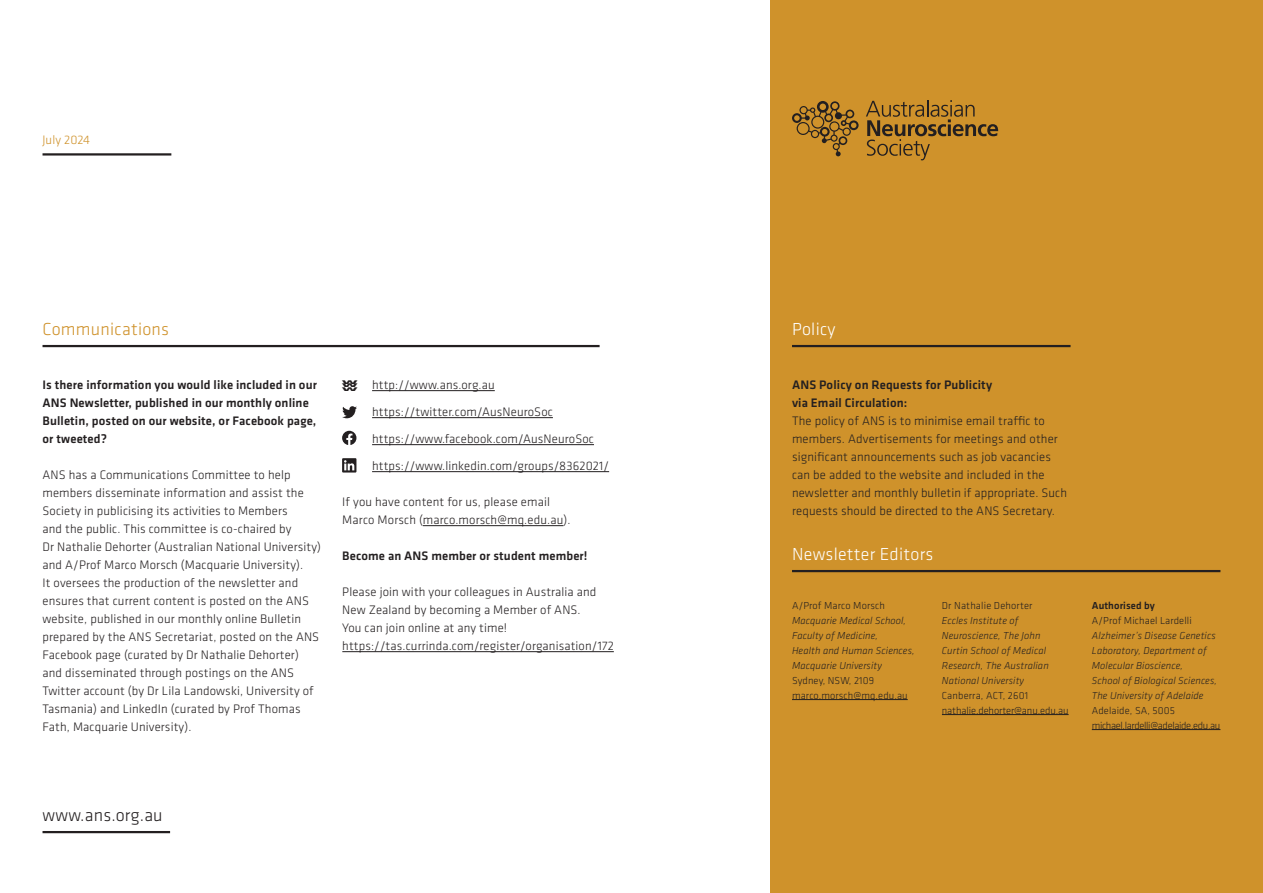
<style>
.page{position:relative;width:1263px;height:893px;background:#fff}
.page>*{position:absolute;margin:0;border:0;box-sizing:border-box;transform-origin:0 0}
.t1{font:300 18px "Klavika Basic";letter-spacing:.015em;color:#fff}
.t2{font:300 18px "Klavika Basic";letter-spacing:.015em;color:#cf922b}
.t3{font:300 18px "Klavika Basic";letter-spacing:.01em;color:#231f20}
.ANS_body{font:300 12.75px/18px "Klavika Basic";letter-spacing:.01em;color:#231f20}
.ANS_body-2{font:500 12.75px/18px "Klavika Basic";letter-spacing:.01em;color:#231f20}
.t4{font:300 12.75px "Klavika Basic";letter-spacing:.01em;color:#cf922b}
.ANS_caption{font:italic 300 10.5px/15px "Klavika Basic";letter-spacing:.01em;color:#231f20}
.ANS_caption-2{font:300 10.5px "Klavika Basic";letter-spacing:-.035em;color:#231f20}
.ANS_caption-3{font:300 10.5px "Klavika Basic";letter-spacing:-.01em;color:#231f20}
.ANS_caption-4{font:300 10.5px "Klavika Basic";letter-spacing:.015em;color:#231f20}
.ANS_caption-5{font:300 10.5px "Klavika Basic";letter-spacing:.01em;color:#231f20}
.ANS_caption-6{font:500 10.5px "Klavika Basic";letter-spacing:.01em;color:#231f20}
.ANS_caption-7{font:900 5.25px/3.8px "Universo";color:#231f20;scale:2.4 1}
.s1{font-style:normal}
</style>
<div class="page">
<hr style="left:43px;top:153px;width:128px;height:3px;background:#231f20">
<div style="left:771px;top:0;width:492px;height:893px;background:#cf922b"></div>
<hr style="left:792px;top:345px;width:278px;height:2px;background:#231f20">
<hr style="left:43px;top:345px;width:557px;height:2px;background:#231f20">
<hr style="left:43px;top:831px;width:127px;height:2px;background:#231f20">
<hr style="left:372px;top:390px;width:123px;height:1px;background:#231f20">
<hr style="left:372px;top:417px;width:181px;height:1px;background:#231f20">
<hr style="left:372px;top:444px;width:222px;height:1px;background:#231f20">
<hr style="left:372px;top:471px;width:237px;height:1px;background:#231f20">
<hr style="left:423px;top:525px;width:140px;height:1px;background:#231f20">
<hr style="left:342px;top:651px;width:272px;height:1px;background:#231f20">
<svg style="left:866px;top:100px;width:132px;height:60px"></svg>
<svg style="left:792px;top:101px;width:66px;height:55px"></svg>
<hr style="left:792px;top:570px;width:428px;height:2px;background:#231f20">
<hr style="left:792px;top:699px;width:116px;height:1px;background:#231f20">
<hr style="left:942px;top:714px;width:126px;height:1px;background:#231f20">
<hr style="left:1092px;top:729px;width:128px;height:1px;background:#231f20">
<svg style="left:342px;top:431px;width:14px;height:14px"></svg>
<svg style="left:342px;top:406px;width:15px;height:12px"></svg>
<svg style="left:342px;top:458px;width:14px;height:15px"></svg>
<p class="t4" style="left:43px;top:132px;width:49px">July 2024</p>
<p class="t2" style="left:43px;top:319px;width:128px">Communications</p>
<p class="ANS_body-2" style="left:43px;top:376px;width:276px">Is there information you would like included in our ANS Newsletter, published in our monthly online Bulletin, posted on our website, or Facebook page, or tweeted?</p>
<p class="ANS_body" style="left:43px;top:466px;width:280px">ANS has a Communications Committee to help members disseminate information and assist the Society in publicising its activities to Members<br>and the public. This committee is co-chaired by<br>Dr Nathalie Dehorter (Australian National University) and A/Prof Marco Morsch (Macquarie University).<br>It oversees the production of the newsletter and ensures that current content is posted on the ANS website, published in our monthly online Bulletin prepared by the ANS Secretariat, posted on the ANS Facebook page (curated by Dr Nathalie Dehorter) and disseminated through postings on the ANS Twitter account (by Dr Lila Landowski, University of Tasmania) and LinkedIn (curated by Prof Thomas Fath, Macquarie University).</p>
<p class="ANS_caption-7" style="left:342px;top:380px;width:8px">W</p>
<p class="ANS_caption-7" style="left:342px;top:383px;width:8px">W<br>W</p>
<p class="ANS_body" style="left:372px;top:376px;width:124px">http://www.ans.org.au</p>
<p class="ANS_body" style="left:372px;top:403px;width:182px">https://twitter.com/AusNeuroSoc</p>
<p class="ANS_body" style="left:372px;top:430px;width:223px">https://www.facebook.com/AusNeuroSoc</p>
<p class="ANS_body" style="left:372px;top:457px;width:239px">https://www.linkedin.com/groups/8362021/</p>
<p class="ANS_body" style="left:342px;top:493px;width:230px">If you have content for us, please email<br>Marco Morsch (marco.morsch@mq.edu.au).</p>
<p class="ANS_body-2" style="left:342px;top:547px;width:247px">Become an ANS member or student member!</p>
<p class="ANS_body" style="left:342px;top:583px;width:273px">Please join with your colleagues in Australia and New Zealand by becoming a Member of ANS.<br>You can join online at any time! https://tas.currinda.com/register/organisation/172</p>
<p class="t3" style="left:43px;top:805px;width:122px">www.ans.org.au</p>
<p class="t1" style="left:792px;top:319px;width:45px">Policy</p>
<p class="ANS_body-2" style="left:792px;top:376px;width:202px">ANS Policy on Requests for Publicity via Email Circulation:</p>
<p class="ANS_body" style="left:792px;top:412px;width:276px">The policy of ANS is to minimise email traffic to members. Advertisements for meetings and other significant announcements such as job vacancies can be added to the website and included in the newsletter and monthly bulletin if appropriate. Such requests should be directed to the ANS Secretary.</p>
<p class="t1" style="left:792px;top:544px;width:143px">Newsletter Editors</p>
<p class="ANS_caption" style="left:792px;top:597px;width:124px"><span class="s1">A/Prof Marco Morsch<br></span>Macquarie Medical School,<br>Faculty of Medicine,<br>Health and Human Sciences,<br>Macquarie University<br><span class="s1">Sydney, NSW, 2109 marco.morsch@mq.edu.au</span></p>
<p class="ANS_caption-4" style="left:942px;top:599px;width:92px">Dr Nathalie Dehorter</p>
<p class="ANS_caption" style="left:942px;top:612px;width:108px">Eccles Institute of<br>Neuroscience, The John<br>Curtin School of Medical<br>Research, The Australian<br>National University<br><span class="s1">Canberra, ACT, 2601</span></p>
<p class="ANS_caption-3" style="left:942px;top:704px;width:128px">nathalie.dehorter@anu.edu.au</p>
<p class="ANS_caption-6" style="left:1092px;top:598px;width:64px">Authorised by</p>
<p class="ANS_caption" style="left:1092px;top:612px;width:125px"><span class="s1">A/Prof Michael Lardelli<br></span>Alzheimer’s Disease Genetics<br>Laboratory, Department of<br>Molecular Bioscience,</p>
<p class="ANS_caption" style="left:1092px;top:672px;width:127px">School of Biological Sciences,</p>
<p class="ANS_caption" style="left:1092px;top:687px;width:113px">The University of Adelaide</p>
<p class="ANS_caption-5" style="left:1092px;top:704px;width:85px">Adelaide, SA, 5005</p>
<p class="ANS_caption-2" style="left:1092px;top:719px;width:130px">michael.lardelli@adelaide.edu.au</p>
</div>
